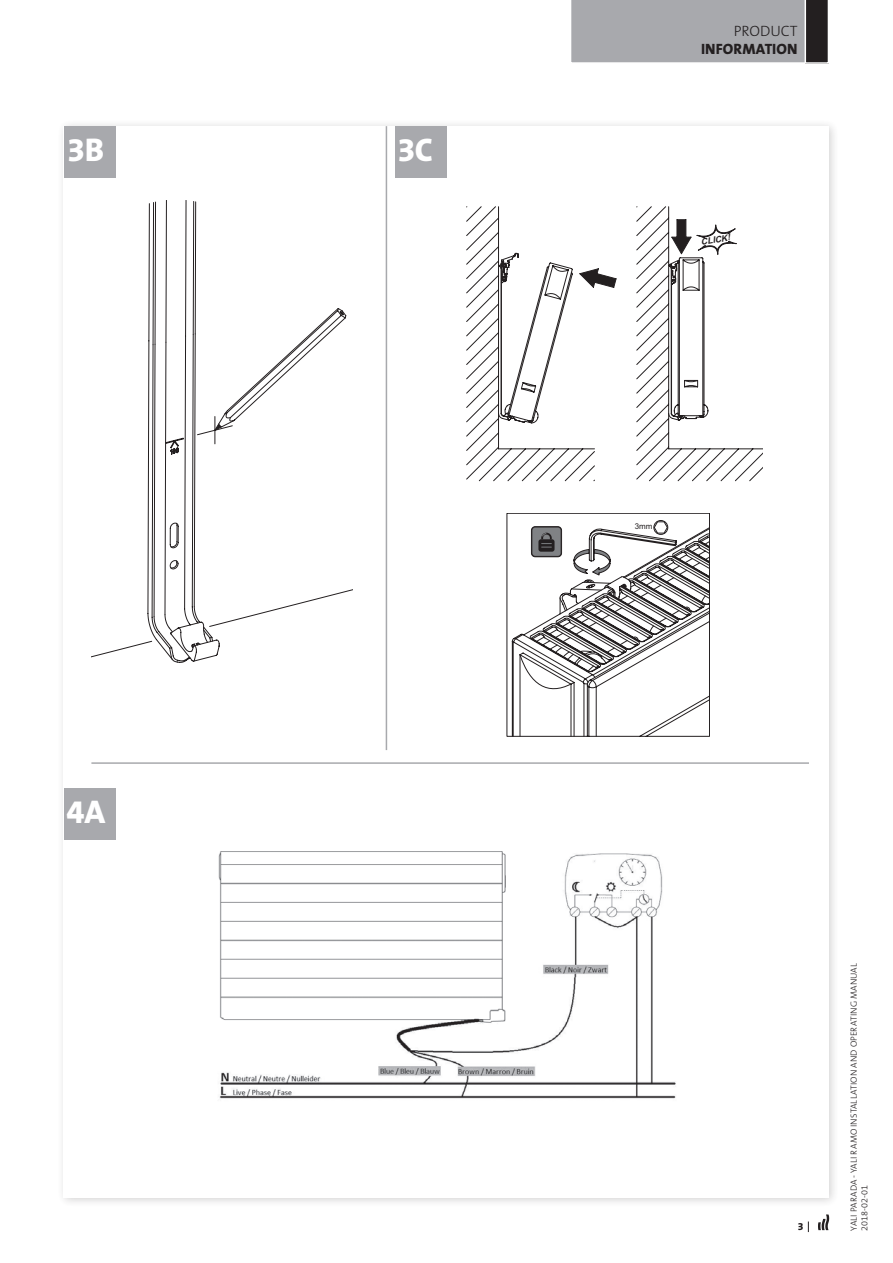
<style>
.page{position:relative;width:893px;height:1263px;background:#fff}
.page>*{position:absolute;margin:0;border:0;box-sizing:border-box;transform-origin:0 0}
.Heading_B3_Light_26p{font:800 33px "The Sans B8";color:#fff}
.Tab_info_B3_Light_10{font:800 15px "The Sans B8";letter-spacing:.01em;color:#231f20}
.Tab_info_B3_Light_10-2{font:300 15px "The Sans B3";color:#231f20}
.t1{font:800 10.5px "The Sans B8";color:#231f20}
.Heading_Cover_B3_Lig{font:300 9px "The Sans B3";letter-spacing:.02em;color:#231f20}
.Heading_B3_Light_26p-2{font:300 9px "The Sans B3";letter-spacing:-.005em;color:#231f20}
.t2{font:italic 700 8.7px "Arial";color:#231f20}
.t3{font:7.95px "Arial";color:#231f20}
</style>
<div class="page">
<svg style="left:571px;top:0;width:258px;height:64px;background:#a0a1a4"></svg>
<div style="left:56px;top:119px;width:784px;height:1089px;background:#231f20;opacity:.25"></div>
<div style="left:64px;top:126px;width:765px;height:1072px;background:#fff"></div>
<svg style="left:91px;top:200px;width:262px;height:463px"></svg>
<svg style="left:466px;top:206px;width:151px;height:276px"></svg>
<svg style="left:636px;top:206px;width:127px;height:276px"></svg>
<svg style="left:507px;top:513px;width:203px;height:223px"></svg>
<svg style="left:512px;top:520px;width:198px;height:216px"></svg>
<div style="left:395px;top:126px;width:51px;height:52px;background:#a8a9ad"></div>
<div style="left:64px;top:126px;width:51px;height:52px;background:#a8a9ad"></div>
<hr style="left:91px;top:762px;width:718px;height:2px;background:#a8a9ad">
<hr style="left:386px;top:126px;width:1px;height:624px;background:#a8a9ad">
<div style="left:64px;top:788px;width:51px;height:51px;background:#a8a9ad"></div>
<img style="left:218px;top:851px;width:458px;height:248px">
<svg style="left:818px;top:1214px;width:11px;height:16px"></svg>
<p class="Heading_B3_Light_26p" style="left:67px;top:133px;width:38px">3B</p>
<p class="Heading_B3_Light_26p" style="left:397px;top:133px;width:37px">3C</p>
<p class="Heading_B3_Light_26p" style="left:66px;top:794px;width:40px">4A</p>
<p class="Tab_info_B3_Light_10-2" style="left:734px;top:23px;width:65px">PRODUCT</p>
<p class="Tab_info_B3_Light_10" style="left:701px;top:41px;width:98px">INFORMATION</p>
<p class="t2" style="left:700px;top:237px;width:31px;rotate:-11deg">CLICK!</p>
<p class="t3" style="left:635px;top:522px;width:19px">3mm</p>
<p class="t1" style="left:798px;top:1221px;width:7px">3</p>
<p class="Heading_Cover_B3_Lig" style="left:849px;top:1231px;width:269px;rotate:-90deg">YALI PARADA - YALI RAMO INSTALLATION AND OPERATING MANUAL</p>
<p class="Heading_B3_Light_26p-2" style="left:860px;top:1231px;width:47px;rotate:-90deg">2018-02-01</p>
</div>
